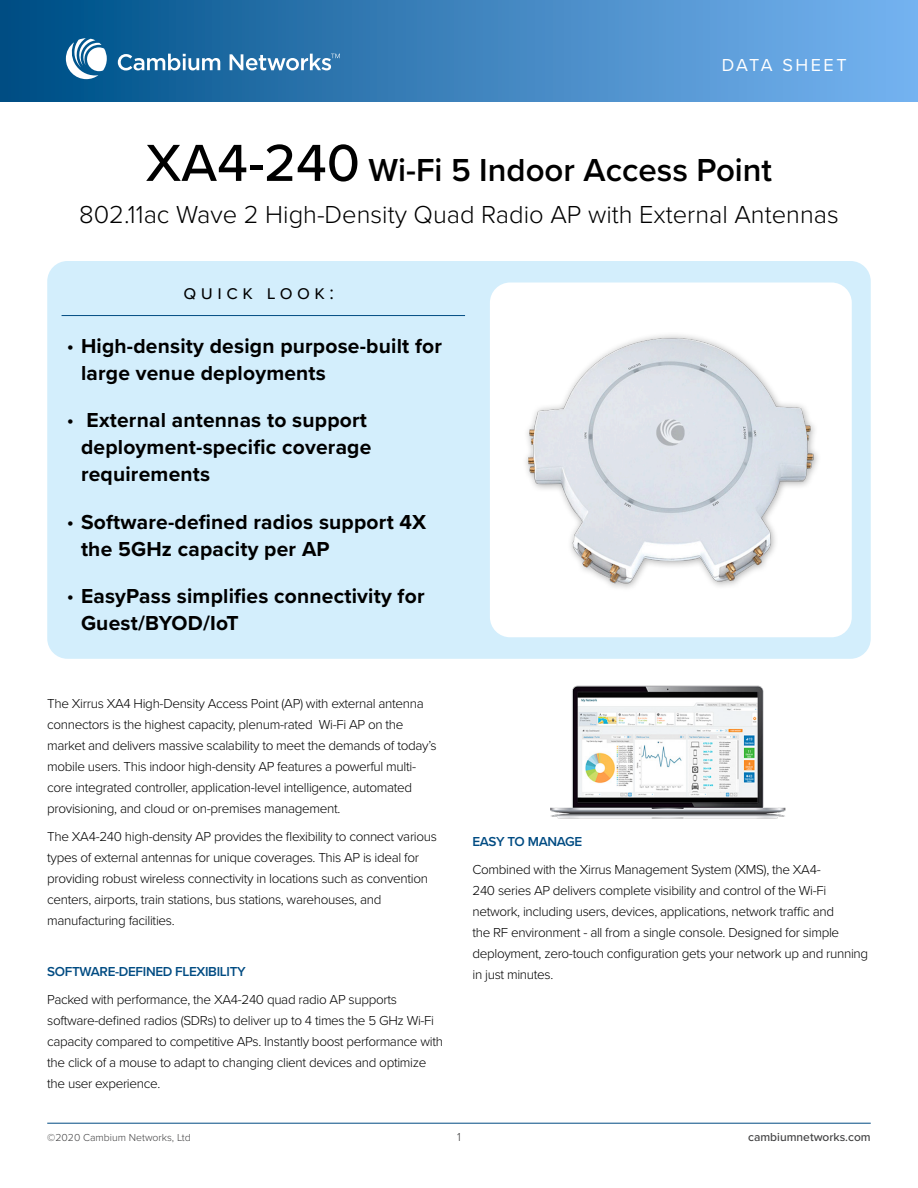
<style>
.page{position:relative;width:918px;height:1188px;background:#fff}
.page>*{position:absolute;margin:0;border:0;box-sizing:border-box;transform-origin:0 0}
.t1{font:600 33px "Proxima Nova";color:#000}
.t2{font:300 25.5px "Proxima Nova";color:#000}
.t3{font:700 21px/27px "Proxima Nova";letter-spacing:.01em;color:#000}
.t4{font:19.5px "Proxima Nova";letter-spacing:.23em;color:#000}
.t5{font:18px "Proxima Nova";letter-spacing:.14em;color:#fff}
.t6{font:300 13.5px/21px "Proxima Nova";letter-spacing:-.025em;color:#000}
.t7{font:600 13.5px "Proxima Nova";letter-spacing:-.025em;color:#004b82}
.t8{font:500 12px "Proxima Nova";color:#404041}
.t9{font:300 12px "Proxima Nova";color:#404041}
.t10{font:300 10.5px "Proxima Nova";color:#404041}
.s1{font-weight:500;font-size:54px}
.s2{font-family:"Myriad Pro";font-weight:400}
</style>
<div class="page">
<div style="left:0;top:0;width:918px;height:102px;background:linear-gradient(to right,#004e85,#79b5f2)"></div>
<hr style="left:47px;top:1123px;width:824px;height:1px;background:#004b82">
<svg style="left:118px;top:54px;width:102px;height:16px"></svg>
<svg style="left:230px;top:54px;width:110px;height:16px"></svg>
<svg style="left:66px;top:38px;width:41px;height:41px"></svg>
<div style="left:47px;top:261px;width:824px;height:398px;background:#d3eefc;border-radius:20px"></div>
<div style="left:490px;top:283px;width:362px;height:354px;background:#fff;border-radius:20px"></div>
<img style="left:526px;top:335px;width:292px;height:253px">
<img style="left:550px;top:685px;width:236px;height:134px">
<hr style="left:62px;top:315px;width:403px;height:1px;background:#004b82">
<h3 class="t5" style="left:722px;top:52px;width:126px">DATA SHEET</h3>
<p class="t1" style="left:146px;top:145px;width:628px"><span class="s1">XA4-240</span> Wi-Fi 5 Indoor Access Point</p>
<p class="t2" style="left:79px;top:195px;width:761px">802.11ac Wave 2 High-Density Quad Radio AP with External Antennas</p>
<p class="t4" style="left:184px;top:278px;width:152px">quick look:</p>
<p class="t3" style="left:81px;top:332px;width:363px;text-indent:-14px"><span class="s2">•</span> High-density design purpose-built for large venue deployments</p>
<p class="t3" style="left:81px;top:406px;width:292px;text-indent:-14px"><span class="s2">•</span> External antennas to support deployment-specific coverage requirements</p>
<p class="t3" style="left:81px;top:508px;width:347px;text-indent:-14px"><span class="s2">•</span> Software-defined radios support 4X the 5GHz capacity per AP</p>
<p class="t3" style="left:81px;top:582px;width:345px;text-indent:-14px"><span class="s2">•</span> EasyPass simplifies connectivity for<br>Guest/BYOD/IoT</p>
<p class="t6" style="left:47px;top:693px;width:391px">The Xirrus XA4 High-Density Access Point (AP) with external antenna connectors is the highest capacity, plenum-rated Wi-Fi AP on the market and delivers massive scalability to meet the demands of today’s mobile users. This indoor high-density AP features a powerful multi&shy;core integrated controller, application-level intelligence, automated provisioning, and cloud or on-premises management.</p>
<p class="t6" style="left:47px;top:825px;width:391px">The XA4-240 high-density AP provides the flexibility to connect various types of external antennas for unique coverages. This AP is ideal for providing robust wireless connectivity in locations such as convention centers, airports, train stations, bus stations, warehouses, and manufacturing facilities.</p>
<p class="t7" style="left:47px;top:961px;width:200px">SOFTWARE-DEFINED FLEXIBILITY</p>
<p class="t6" style="left:47px;top:988px;width:397px">Packed with performance, the XA4-240 quad radio AP supports software-defined radios (SDRs) to deliver up to 4 times the 5 GHz Wi-Fi capacity compared to competitive APs. Instantly boost performance with the click of a mouse to adapt to changing client devices and optimize the user experience.</p>
<p class="t7" style="left:472px;top:832px;width:111px">EASY TO MANAGE</p>
<p class="t6" style="left:472px;top:858px;width:397px">Combined with the Xirrus Management System (XMS), the XA4-<br>240 series AP delivers complete visibility and control of the Wi-Fi network, including users, devices, applications, network traffic and<br>the RF environment - all from a single console. Designed for simple deployment, zero-touch configuration gets your network up and running in just minutes.</p>
<p class="t10" style="left:47px;top:1129px;width:145px">©2020 Cambium Networks, Ltd</p>
<p class="t9" style="left:457px;top:1128px;width:5px">1</p>
<p class="t8" style="left:748px;top:1128px;width:124px">cambiumnetworks.com</p>
</div>
